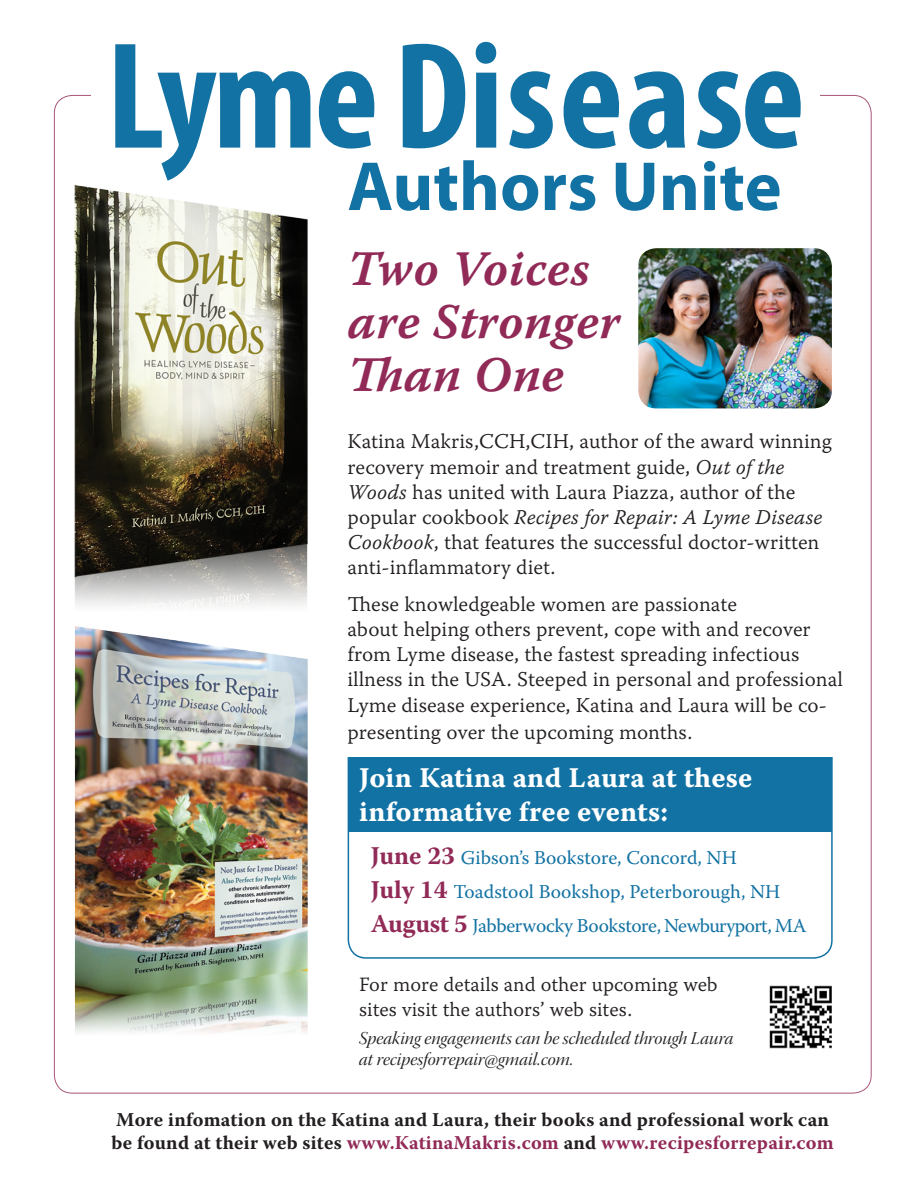
<style>
.page{position:relative;width:918px;height:1188px;background:#fff}
.page>*{position:absolute;margin:0;border:0;box-sizing:border-box;transform-origin:0 0}
.chat_text_about_reci{font:700 condensed 153.3px "Myriad Pro";color:#1272a3}
.chat_text_about_reci-2{font:700 70.05px "Myriad Pro";color:#1272a3}
.chat_text_about_reci-3{font:49.65px/52.8px "Warnock Pro Semibold It Capt";color:#912a57}
.t1{font:28.5px/34.3px "Warnock Pro Bold Capt";color:#fff}
.t2{font:21px/25.2px "Warnock Pro Light Capt";color:#231f20}
.t3{font:20.25px/24.3px "Warnock Pro Light Capt";color:#231f20}
.t4{font:700 19.5px/23.4px "Warnock Pro";letter-spacing:.01em;color:#231f20}
.t5{font:19.5px "Warnock Pro";color:#1272a3}
.t6{font:19.5px "Warnock Pro";letter-spacing:-.02em;color:#1272a3}
.t7{font:18px/21.6px "Warnock Pro It Disp";color:#231f20}
.s1{font-family:"Warnock Pro Light It Capt"}
.s2{font-weight:700;font-size:25.5px;color:#912a57}
.s3{color:#912a57}
</style>
<div class="page">
<div style="left:348px;top:739px;width:485px;height:220px;border:2px solid #1272a3;border-radius:18px"></div>
<img style="left:74px;top:184px;width:234px;height:422px">
<img style="left:66px;top:626px;width:249px;height:468px">
<div style="left:348px;top:755px;width:484px;height:76px;background:#1272a3"></div>
<img style="left:769px;top:985px;width:63px;height:64px">
<img style="left:638px;top:248px;width:194px;height:160px">
<div style="left:334px;top:721px;width:512px;height:36px;background:#fff"></div>
<p class="chat_text_about_reci" style="left:106px;top:1px;width:700px">Lyme Disease</p>
<p class="chat_text_about_reci-2" style="left:347px;top:141px;width:436px">Authors Unite</p>
<p class="chat_text_about_reci-3" style="left:347px;top:242px;width:274px">Two Voices are Stronger<br>Than One</p>
<p class="t2" style="left:347px;top:429px;width:486px">Katina Makris,CCH,CIH, author of the award winning recovery memoir and treatment guide, <span class="s1">Out of the Woods</span> has united with Laura Piazza, author of the popular cookbook <span class="s1">Recipes for Repair: A Lyme Disease Cookbook</span>, that features the successful doctor-written anti-inflammatory diet.</p>
<p class="t2" style="left:347px;top:591px;width:497px">These knowledgeable women are passionate<br>about helping others prevent, cope with and recover from Lyme disease, the fastest spreading infectious illness in the USA. Steeped in personal and professional Lyme disease experience, Katina and Laura will be co&shy;presenting over the upcoming months.</p>
<p class="t1" style="left:359px;top:760px;width:395px">Join Katina and Laura at these informative free events:</p>
<p class="t5" style="left:371px;top:845px;width:368px"><span class="s2">June 23</span> Gibson’s Bookstore, Concord, NH</p>
<p class="t5" style="left:371px;top:880px;width:411px"><span class="s2">July 14</span> Toadstool Bookshop, Peterborough, NH</p>
<p class="t6" style="left:371px;top:914px;width:437px"><span class="s2">August 5</span> Jabberwocky Bookstore, Newburyport, MA</p>
<p class="t3" style="left:359px;top:972px;width:360px">For more details and other upcoming web sites visit the authors’ web sites.</p>
<p class="t7" style="left:359px;top:1029px;width:376px">Speaking engagements can be scheduled through Laura at recipesforrepair@gmail.com.</p>
<p class="t4" style="left:112px;top:1107px;width:724px">More infomation on the Katina and Laura, their books and professional work can be found at their web sites <span class="s3">www.KatinaMakris.com</span> and <span class="s3">www.recipesforrepair.com</span></p>
</div>
